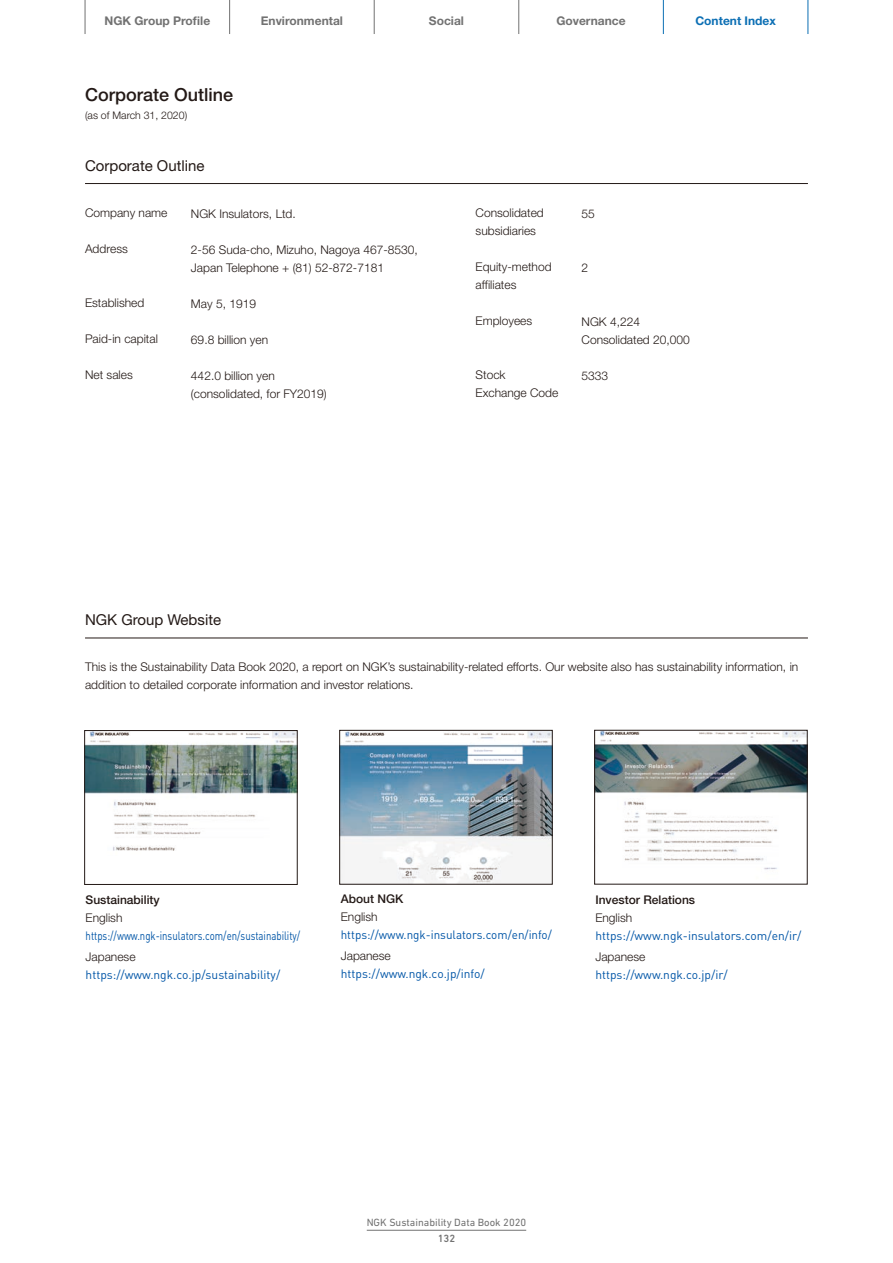
<style>
.page{position:relative;width:893px;height:1263px;background:#fff}
.page>*{position:absolute;margin:0;border:0;box-sizing:border-box;transform-origin:0 0}
.t1{font:500 18px "Helvetica Neue LT Std";color:#231916}
.t2{font:15px "Helvetica Neue LT Std";color:#231916}
.t3{font:300 12px/18px "Helvetica Neue LT Std";color:#231916}
.t4{font:12px "DINOT";color:#0055a7}
.t5{font:12px "DINOT";color:#0055a7;scale:.8 1}
.t6{font:700 12px "Helvetica Neue LT Std";color:#727272}
.t7{font:500 12px "Helvetica Neue LT Std";color:#231916}
.t8{font:700 12px "Helvetica Neue LT Std";color:#0c6fb4}
.t9{font:10.65px "DIN Next LT Pro";color:#727272}
.t10{font:500 10.65px "DIN Next LT Pro";color:#727272}
.t11{font:300 10.5px "Helvetica Neue LT Std";color:#231916}
</style>
<div class="page">
<hr style="left:85px;top:183px;width:723px;height:1px;background:#231916">
<hr style="left:85px;top:638px;width:723px;height:1px;background:#231916">
<img style="left:341px;top:732px;width:210px;height:150px">
<div style="left:339px;top:730px;width:214px;height:154px;border:1px solid #231916"></div>
<img style="left:86px;top:732px;width:209px;height:119px">
<div style="left:84px;top:730px;width:213px;height:155px;border:1px solid #231916"></div>
<img style="left:596px;top:732px;width:209px;height:138px">
<div style="left:594px;top:730px;width:213px;height:154px;border:1px solid #231916"></div>
<hr style="left:367px;top:1230px;width:159px;height:1px;background:#727272">
<hr style="left:229px;top:0;width:1px;height:34px;background:#727272">
<hr style="left:85px;top:0;width:1px;height:34px;background:#727272">
<hr style="left:374px;top:0;width:1px;height:34px;background:#727272">
<hr style="left:518px;top:0;width:1px;height:34px;background:#727272">
<hr style="left:663px;top:0;width:1px;height:34px;background:#0c6fb4">
<hr style="left:808px;top:0;width:1px;height:34px;background:#0c6fb4">
<p class="t6" style="left:104px;top:13px;width:107px">NGK Group Profile</p>
<p class="t6" style="left:261px;top:13px;width:84px">Environmental</p>
<p class="t6" style="left:429px;top:13px;width:37px">Social</p>
<p class="t6" style="left:556px;top:13px;width:71px">Governance</p>
<p class="t8" style="left:695px;top:13px;width:82px">Content Index</p>
<h1 class="t1" style="left:85px;top:84px;width:150px">Corporate Outline</h1>
<p class="t11" style="left:85px;top:109px;width:104px">(as of March 31, 2020)</p>
<p class="t2" style="left:85px;top:156px;width:121px">Corporate Outline</p>
<p class="t3" style="left:85px;top:203px;width:84px">Company name</p>
<p class="t3" style="left:85px;top:239px;width:44px">Address</p>
<p class="t3" style="left:85px;top:293px;width:61px">Established</p>
<p class="t3" style="left:85px;top:329px;width:74px">Paid-in capital</p>
<p class="t3" style="left:85px;top:365px;width:49px">Net sales</p>
<p class="t3" style="left:191px;top:204px;width:106px">NGK Insulators, Ltd.</p>
<p class="t3" style="left:191px;top:240px;width:228px">2-56 Suda-cho, Mizuho, Nagoya 467-8530,<br>Japan Telephone + (81) 52-872-7181</p>
<p class="t3" style="left:191px;top:294px;width:67px">May 5, 1919</p>
<p class="t3" style="left:191px;top:330px;width:79px">69.8 billion yen</p>
<p class="t3" style="left:191px;top:366px;width:137px">442.0 billion yen (consolidated, for FY2019)</p>
<p class="t3" style="left:476px;top:203px;width:70px">Consolidated subsidiaries</p>
<p class="t3" style="left:476px;top:257px;width:77px">Equity-method affiliates</p>
<p class="t3" style="left:476px;top:311px;width:58px">Employees</p>
<p class="t3" style="left:476px;top:365px;width:84px">Stock<br>Exchange Code</p>
<p class="t3" style="left:582px;top:204px;width:15px">55</p>
<p class="t3" style="left:582px;top:258px;width:8px">2</p>
<p class="t3" style="left:582px;top:312px;width:110px">NGK 4,224<br>Consolidated 20,000</p>
<p class="t3" style="left:582px;top:366px;width:28px">5333</p>
<p class="t2" style="left:85px;top:611px;width:138px">NGK Group Website</p>
<p class="t3" style="left:85px;top:657px;width:715px">This is the Sustainability Data Book 2020, a report on NGK’s sustainability-related efforts. Our website also has sustainability information, in addition to detailed corporate information and investor relations.</p>
<p class="t7" style="left:86px;top:892px;width:76px">Sustainability</p>
<p class="t3" style="left:86px;top:908px;width:38px">English</p>
<p class="t5" style="left:86px;top:927px;width:270px">https://www.ngk-insulators.com/en/sustainability/</p>
<p class="t3" style="left:86px;top:947px;width:52px">Japanese</p>
<p class="t4" style="left:86px;top:966px;width:196px">https://www.ngk.co.jp/sustainability/</p>
<p class="t7" style="left:341px;top:892px;width:64px">About NGK</p>
<p class="t3" style="left:341px;top:908px;width:38px">English</p>
<p class="t4" style="left:341px;top:927px;width:213px">https://www.ngk-insulators.com/en/info/</p>
<p class="t3" style="left:341px;top:947px;width:52px">Japanese</p>
<p class="t4" style="left:341px;top:966px;width:145px">https://www.ngk.co.jp/info/</p>
<p class="t7" style="left:595px;top:892px;width:101px">Investor Relations</p>
<p class="t3" style="left:595px;top:908px;width:38px">English</p>
<p class="t4" style="left:595px;top:927px;width:208px">https://www.ngk-insulators.com/en/ir/</p>
<p class="t3" style="left:595px;top:947px;width:52px">Japanese</p>
<p class="t4" style="left:595px;top:966px;width:134px">https://www.ngk.co.jp/ir/</p>
<p class="t9" style="left:367px;top:1216px;width:161px">NGK Sustainability Data Book 2020</p>
<p class="t10" style="left:438px;top:1232px;width:19px">132</p>
</div>
